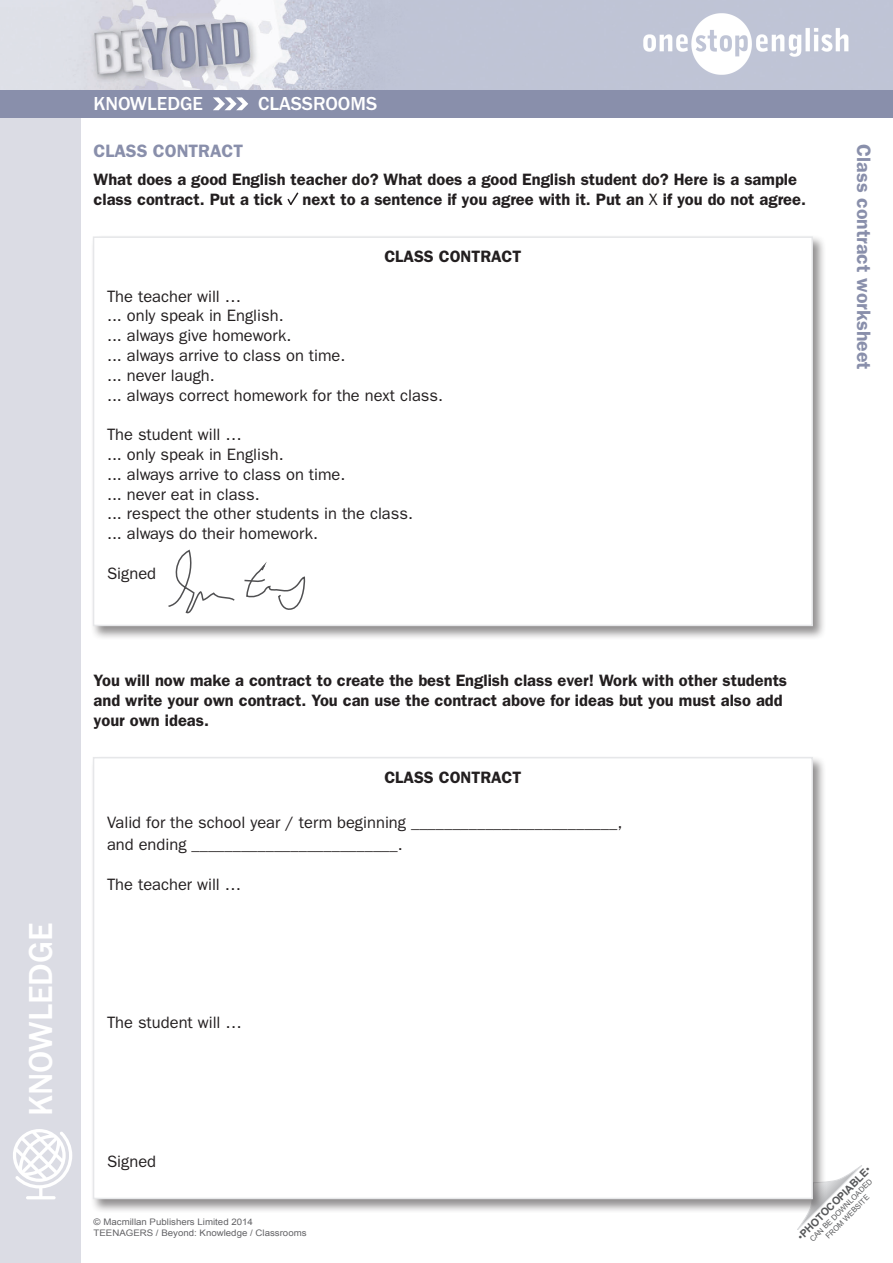
<style>
.page{position:relative;width:893px;height:1263px;background:#fff}
.page>*{position:absolute;margin:0;border:0;box-sizing:border-box;transform-origin:0 0}
.t1{font:500 34.5px "ITC Franklin Gothic Std";color:#fff}
.copy{font:600 19.5px "ITC Franklin Gothic Std";color:#898fab}
.t2{font:500 19.5px "ITC Franklin Gothic Std";color:#fff}
.copy-2{font:600 18px "ITC Franklin Gothic Std";color:#898fab}
.copy-3{font:16.5px/22.5px "ITC Franklin Gothic Std";color:#231f20}
.copy-4{font:600 16.5px/19.8px "ITC Franklin Gothic Std";color:#231f20}
.t3{font:700 10.5px "Arial";color:#57585a}
.t4{font:9px/10.8px "Arial";color:#636366;scale:1.08 1}
.t5{font:7.5px/9px "Arial";color:#57585a;text-align:center}
.s1{font-weight:400}
</style>
<div class="page">
<div style="left:0;top:0;width:81px;height:1263px;background:#dbdce4"></div>
<div style="left:0;top:90px;width:893px;height:27px;background:#898fab"></div>
<svg style="left:213px;top:97px;width:35px;height:13px"></svg>
<svg style="left:797px;top:1165px;width:65px;height:65px"></svg>
<img style="left:81px;top:0;width:812px;height:90px">
<img style="left:642px;top:6px;width:208px;height:75px">
<svg style="left:13px;top:1129px;width:59px;height:70px"></svg>
<div style="left:91px;top:234px;width:736px;height:406px;background:#231f20;opacity:.5"></div>
<div style="left:94px;top:237px;width:718px;height:388px;background:#fff"></div>
<div style="left:93px;top:236px;width:720px;height:390px;border:2px solid #e6e7e9"></div>
<div style="left:91px;top:755px;width:736px;height:458px;background:#231f20;opacity:.5"></div>
<div style="left:94px;top:758px;width:718px;height:440px;background:#fff"></div>
<div style="left:93px;top:757px;width:720px;height:442px;border:2px solid #e6e7e9"></div>
<svg style="left:287px;top:192px;width:12px;height:13px"></svg>
<svg style="left:168px;top:549px;width:67px;height:65px"></svg>
<svg style="left:244px;top:562px;width:62px;height:48px"></svg>
<h1 class="t1" style="left:21px;top:1116px;width:195px;rotate:-90deg">KNOWLEDGE</h1>
<p class="t2" style="left:94px;top:93px;width:111px">KNOWLEDGE</p>
<p class="t2" style="left:258px;top:93px;width:121px">CLASSROOMS</p>
<p class="copy-2" style="left:94px;top:140px;width:151px">CLASS CONTRACT</p>
<p class="copy-4" style="left:94px;top:170px;width:714px">What does a good English teacher do? What does a good English student do? Here is a sample class contract. Put a tick next to a sentence if you agree with it. Put an <span class="s1">X</span> if you do not agree.</p>
<p class="copy-4" style="left:384px;top:246px;width:139px">CLASS CONTRACT</p>
<p class="copy-3" style="left:107px;top:285px;width:136px">The teacher will …</p>
<p class="copy-3" style="left:107px;top:305px;width:178px">... only speak in English.</p>
<p class="copy-3" style="left:107px;top:324px;width:186px">... always give homework.</p>
<p class="copy-3" style="left:107px;top:344px;width:240px">... always arrive to class on time.</p>
<p class="copy-3" style="left:107px;top:364px;width:109px">... never laugh.</p>
<p class="copy-3" style="left:107px;top:384px;width:337px">... always correct homework for the next class.</p>
<p class="copy-3" style="left:107px;top:423px;width:136px">The student will …</p>
<p class="copy-3" style="left:107px;top:443px;width:178px">... only speak in English.</p>
<p class="copy-3" style="left:107px;top:463px;width:240px">... always arrive to class on time.</p>
<p class="copy-3" style="left:107px;top:483px;width:154px">... never eat in class.</p>
<p class="copy-3" style="left:107px;top:503px;width:307px">... respect the other students in the class.</p>
<p class="copy-3" style="left:107px;top:522px;width:212px">... always do their homework.</p>
<p class="copy-3" style="left:107px;top:562px;width:51px">Signed</p>
<p class="copy-4" style="left:94px;top:671px;width:695px">You will now make a contract to create the best English class ever! Work with other students and write your own contract. You can use the contract above for ideas but you must also add your own ideas.</p>
<p class="copy-4" style="left:384px;top:767px;width:139px">CLASS CONTRACT</p>
<p class="copy-3" style="left:107px;top:811px;width:517px">Valid for the school year / term beginning _________________________, and ending _________________________.</p>
<p class="copy-3" style="left:107px;top:873px;width:136px">The teacher will …</p>
<p class="copy-3" style="left:107px;top:1011px;width:136px">The student will …</p>
<p class="copy" style="left:875px;top:144px;width:227px;rotate:90deg">Class contract worksheet</p>
<p class="copy-3" style="left:107px;top:1150px;width:51px">Signed</p>
<p class="t4" style="left:94px;top:1217px;width:199px">© Macmillan Publishers Limited 2014<br>TEENAGERS / Beyond: Knowledge / Classrooms</p>
<p class="t3" style="left:794px;top:1233px;width:100px;rotate:-45deg"><span class="s1">•</span>PHOTOCOPIABLE<span class="s1">•</span></p>
<p class="t5" style="left:808px;top:1237px;width:86px;rotate:-45deg">CAN BE DOWNLOADED<br>FROM WEBSITE</p>
</div>
